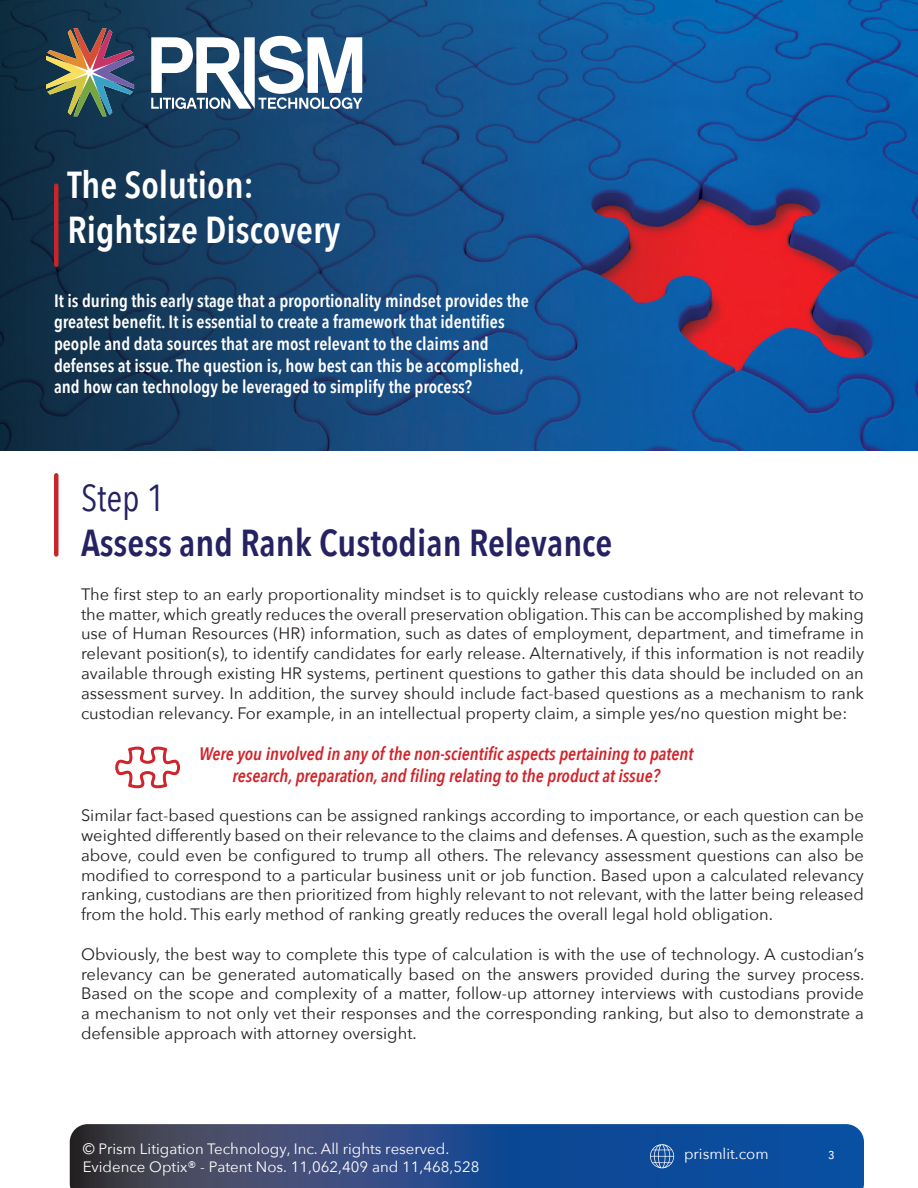
<style>
.page{position:relative;width:918px;height:1188px;background:#fff}
.page>*{position:absolute;margin:0;border:0;box-sizing:border-box;transform-origin:0 0}
.t1{font:600 37.5px "Avenir Next Condensed";color:#262262}
.t2{font:600 37.5px "Avenir Next Condensed";color:#fff}
.t3{font:37.5px "Avenir Next Condensed";color:#262262}
.t4{font:600 18px "Avenir Next Condensed";color:#fff}
.t5{font:italic 600 18px "Avenir Next Condensed";color:#d1232a}
.t6{font:16.5px/19.8px "Avenir Next";color:#231f20;text-align:justify}
.t7{font:15px "Avenir Next";color:#fff}
</style>
<div class="page">
<img style="left:0;top:0;width:918px;height:450px">
<hr style="left:54px;top:186px;width:4px;height:79px;background:#c62629">
<hr style="left:54px;top:475px;width:4px;height:79px;background:#c62629">
<svg style="left:115px;top:746px;width:65px;height:43px"></svg>
<svg style="left:70px;top:1124px;width:794px;height:64px;background:#254a83"></svg>
<svg style="left:650px;top:1144px;width:24px;height:24px"></svg>
<svg style="left:151px;top:36px;width:211px;height:73px"></svg>
<svg style="left:46px;top:28px;width:88px;height:88px;background:#5f635f"></svg>
<p class="t2" style="left:68px;top:153px;width:188px">The Solution:</p>
<p class="t2" style="left:68px;top:198px;width:275px">Rightsize Discovery</p>
<p class="t4" style="left:54px;top:285px;width:476px">It is during this early stage that a proportionality mindset provides the</p>
<p class="t4" style="left:54px;top:307px;width:452px">greatest benefit. It is essential to create a framework that identifies</p>
<p class="t4" style="left:54px;top:328px;width:436px">people and data sources that are most relevant to the claims and</p>
<p class="t4" style="left:54px;top:350px;width:471px">defenses at issue. The question is, how best can this be accomplished,</p>
<p class="t4" style="left:54px;top:371px;width:420px">and how can technology be leveraged to simplify the process?</p>
<p class="t3" style="left:81px;top:465px;width:85px">Step 1</p>
<p class="t1" style="left:81px;top:510px;width:533px">Assess and Rank Custodian Relevance</p>
<p class="t6" style="left:81px;top:583px;width:785px">The first step to an early proportionality mindset is to quickly release custodians who are not relevant to the matter, which greatly reduces the overall preservation obligation. This can be accomplished by making use of Human Resources (HR) information, such as dates of employment, department, and timeframe in relevant position(s), to identify candidates for early release. Alternatively, if this information is not readily available through existing HR systems, pertinent questions to gather this data should be included on an assessment survey. In addition, the survey should include fact-based questions as a mechanism to rank custodian relevancy. For example, in an intellectual property claim, a simple yes/no question might be:</p>
<p class="t5" style="left:199px;top:743px;width:496px">Were you involved in any of the non-scientific aspects pertaining to patent</p>
<p class="t5" style="left:233px;top:765px;width:429px">research, preparation, and filing relating to the product at issue?</p>
<p class="t6" style="left:81px;top:805px;width:785px">Similar fact-based questions can be assigned rankings according to importance, or each question can be weighted differently based on their relevance to the claims and defenses. A question, such as the example above, could even be configured to trump all others. The relevancy assessment questions can also be modified to correspond to a particular business unit or job function. Based upon a calculated relevancy ranking, custodians are then prioritized from highly relevant to not relevant, with the latter being released from the hold. This early method of ranking greatly reduces the overall legal hold obligation.</p>
<p class="t6" style="left:81px;top:944px;width:785px">Obviously, the best way to complete this type of calculation is with the use of technology. A custodian’s relevancy can be generated automatically based on the answers provided during the survey process.<br>Based on the scope and complexity of a matter, follow-up attorney interviews with custodians provide a mechanism to not only vet their responses and the corresponding ranking, but also to demonstrate a defensible approach with attorney oversight.</p>
<p class="t7" style="left:83px;top:1136px;width:368px">© Prism Litigation Technology, Inc. All rights reserved.</p>
<p class="t7" style="left:828px;top:1141px;width:9px">3</p>
<p class="t7" style="left:83px;top:1154px;width:398px">Evidence Optix® - Patent Nos. 11,062,409 and 11,468,528</p>
<p class="t7" style="left:684px;top:1141px;width:86px">prismlit.com</p>
</div>
